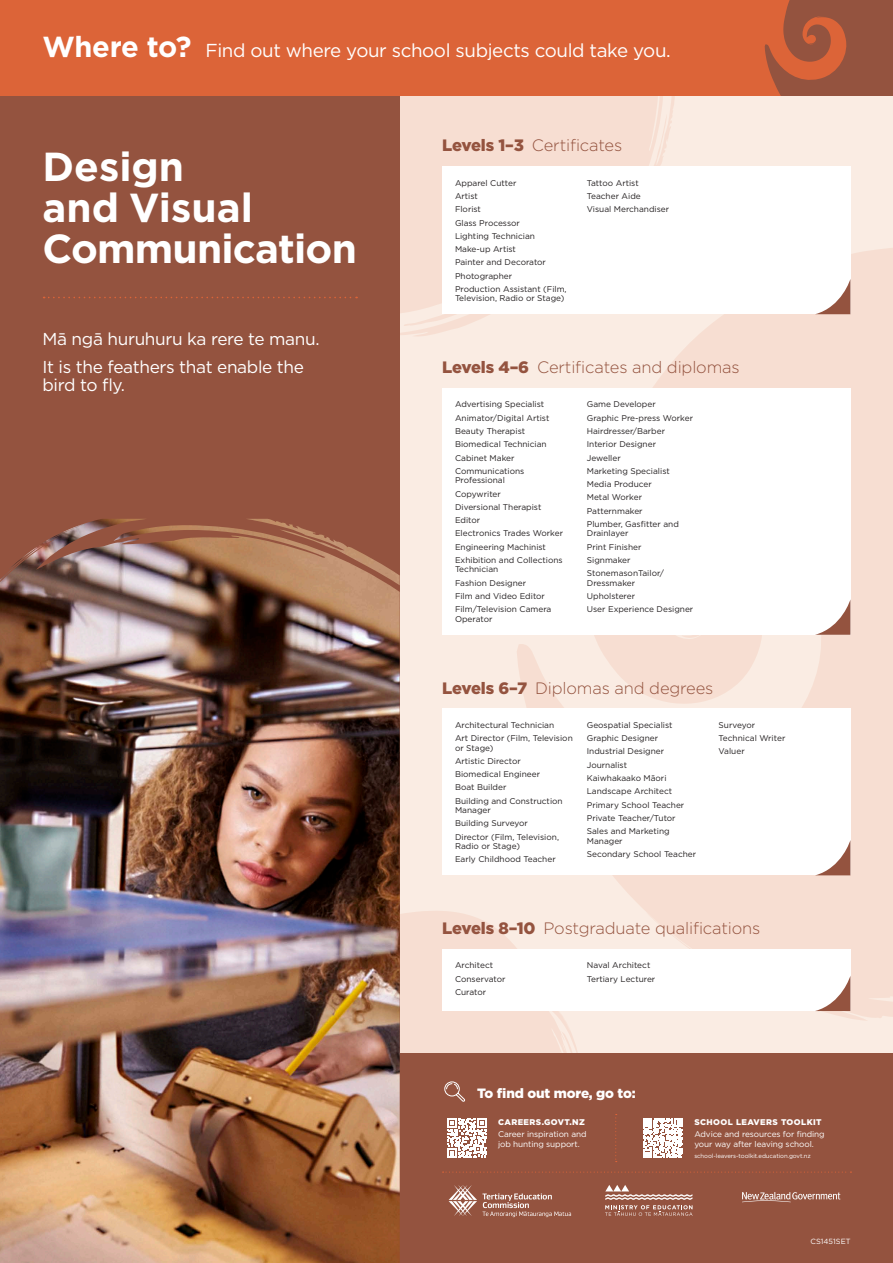
<style>
.page{position:relative;width:893px;height:1263px;background:#faece3}
.page>*{position:absolute;margin:0;border:0;box-sizing:border-box;transform-origin:0 0}
.t1{font:700 40.5px/41.2px "Gotham";letter-spacing:-.02em;color:#fff}
.where_to{font:18.75px "Gotham";letter-spacing:-.02em;color:#fff}
.Whakatauki_Small_Eng{font:17.25px/18.8px "Gotham";letter-spacing:-.02em;color:#fff}
.Whakatauki_Small_Mao{font:17.25px "Gotham";letter-spacing:-.02em;color:#fff}
.t2{font:300 16.5px "Gotham";letter-spacing:-.01em;color:#94533f}
.t3{font:900 13.5px "Gotham";letter-spacing:-.01em;color:#fff}
.Small_body{font:8.32px/9.4px "Gotham";color:#231f20}
.t4{font:8.25px/10.5px "Gotham";letter-spacing:-.01em;color:#fff}
.t5{font:900 8.25px "Gotham";letter-spacing:.05em;color:#fff}
.Item_number{font:7.5px "Gotham";color:#fff}
.t6{font:6px "Gotham";letter-spacing:-.01em;color:#fff}
.s1{font-weight:700;font-size:28.95px}
.s2{font-weight:900}
</style>
<div class="page">
<svg style="left:400px;top:911px;width:184px;height:143px;fill:#f7ded2"></svg>
<svg style="left:400px;top:96px;width:275px;height:240px;fill:#f7ded2"></svg>
<svg style="left:517px;top:246px;width:376px;height:775px;fill:#f7ded2"></svg>
<div style="left:0;top:1054px;width:893px;height:209px;background:#94533f"></div>
<div style="left:0;top:0;width:400px;height:1263px;background:#94533f"></div>
<div style="left:0;top:0;width:893px;height:96px;background:#dc6438"></div>
<img style="left:0;top:519px;width:400px;height:744px">
<svg style="left:765px;top:0;width:128px;height:96px"></svg>
<svg style="left:605px;top:1185px;width:87px;height:31px"></svg>
<img style="left:448px;top:1185px;width:124px;height:33px">
<svg style="left:742px;top:1192px;width:98px;height:10px"></svg>
<svg style="left:643px;top:1118px;width:40px;height:40px"></svg>
<svg style="left:447px;top:1118px;width:40px;height:40px"></svg>
<svg style="left:444px;top:1081px;width:21px;height:20px"></svg>
<svg style="left:443px;top:1171px;width:408px;height:2px"></svg>
<svg style="left:615px;top:1114px;width:2px;height:48px"></svg>
<div style="left:442px;top:166px;width:408px;height:148px;background:#fff"></div>
<div style="left:442px;top:388px;width:408px;height:247px;background:#fff"></div>
<div style="left:442px;top:708px;width:408px;height:167px;background:#fff"></div>
<div style="left:442px;top:949px;width:408px;height:62px;background:#fff"></div>
<svg style="left:44px;top:297px;width:313px;height:1px"></svg>
<svg style="left:815px;top:977px;width:35px;height:34px"></svg>
<svg style="left:816px;top:841px;width:34px;height:34px"></svg>
<svg style="left:815px;top:601px;width:35px;height:34px"></svg>
<svg style="left:816px;top:280px;width:34px;height:34px"></svg>
<p class="where_to" style="left:43px;top:39px;width:630px"><span class="s1">Where to?</span> Find out where your school subjects could take you.</p>
<p class="t1" style="left:43px;top:145px;width:316px">Design<br>and Visual<br>Communication</p>
<p class="Whakatauki_Small_Mao" style="left:43px;top:328px;width:279px">Mā ngā huruhuru ka rere te manu.</p>
<p class="Whakatauki_Small_Eng" style="left:43px;top:357px;width:263px">It is the feathers that enable the bird to fly.</p>
<h1 class="t2" style="left:442px;top:135px;width:182px"><span class="s2">Levels 1–3</span> Certificates</h1>
<p class="Small_body" style="left:455px;top:178px;width:63px">Apparel Cutter</p>
<p class="Small_body" style="left:455px;top:191px;width:24px">Artist</p>
<p class="Small_body" style="left:455px;top:204px;width:28px">Florist</p>
<p class="Small_body" style="left:455px;top:218px;width:66px">Glass Processor</p>
<p class="Small_body" style="left:455px;top:231px;width:82px">Lighting Technician</p>
<p class="Small_body" style="left:455px;top:244px;width:62px">Make-up Artist</p>
<p class="Small_body" style="left:455px;top:258px;width:93px">Painter and Decorator</p>
<p class="Small_body" style="left:455px;top:271px;width:59px">Photographer</p>
<p class="Small_body" style="left:455px;top:284px;width:113px">Production Assistant (Film,<br>Television, Radio or Stage)</p>
<p class="Small_body" style="left:587px;top:178px;width:53px">Tattoo Artist</p>
<p class="Small_body" style="left:587px;top:191px;width:55px">Teacher Aide</p>
<p class="Small_body" style="left:587px;top:204px;width:84px">Visual Merchandiser</p>
<h1 class="t2" style="left:442px;top:357px;width:299px"><span class="s2">Levels 4–6</span> Certificates and diplomas</h1>
<p class="Small_body" style="left:455px;top:400px;width:91px">Advertising Specialist</p>
<p class="Small_body" style="left:455px;top:413px;width:96px">Animator/Digital Artist</p>
<p class="Small_body" style="left:455px;top:426px;width:72px">Beauty Therapist</p>
<p class="Small_body" style="left:455px;top:439px;width:93px">Biomedical Technician</p>
<p class="Small_body" style="left:455px;top:453px;width:61px">Cabinet Maker</p>
<p class="Small_body" style="left:455px;top:466px;width:71px">Communications<br>Professional</p>
<p class="Small_body" style="left:455px;top:489px;width:47px">Copywriter</p>
<p class="Small_body" style="left:455px;top:502px;width:88px">Diversional Therapist</p>
<p class="Small_body" style="left:455px;top:515px;width:27px">Editor</p>
<p class="Small_body" style="left:455px;top:528px;width:110px">Electronics Trades Worker</p>
<p class="Small_body" style="left:455px;top:542px;width:92px">Engineering Machinist</p>
<p class="Small_body" style="left:455px;top:555px;width:109px">Exhibition and Collections<br>Technician</p>
<p class="Small_body" style="left:455px;top:578px;width:73px">Fashion Designer</p>
<p class="Small_body" style="left:455px;top:591px;width:92px">Film and Video Editor</p>
<p class="Small_body" style="left:455px;top:604px;width:98px">Film/Television Camera<br>Operator</p>
<p class="Small_body" style="left:587px;top:400px;width:70px">Game Developer</p>
<p class="Small_body" style="left:587px;top:413px;width:108px">Graphic Pre-press Worker</p>
<p class="Small_body" style="left:587px;top:426px;width:80px">Hairdresser/Barber</p>
<p class="Small_body" style="left:587px;top:439px;width:71px">Interior Designer</p>
<p class="Small_body" style="left:587px;top:453px;width:35px">Jeweller</p>
<p class="Small_body" style="left:587px;top:466px;width:84px">Marketing Specialist</p>
<p class="Small_body" style="left:587px;top:479px;width:66px">Media Producer</p>
<p class="Small_body" style="left:587px;top:492px;width:57px">Metal Worker</p>
<p class="Small_body" style="left:587px;top:506px;width:57px">Patternmaker</p>
<p class="Small_body" style="left:587px;top:519px;width:94px">Plumber, Gasfitter and<br>Drainlayer</p>
<p class="Small_body" style="left:587px;top:542px;width:56px">Print Finisher</p>
<p class="Small_body" style="left:587px;top:555px;width:45px">Signmaker</p>
<p class="Small_body" style="left:587px;top:568px;width:79px">StonemasonTailor/<br>Dressmaker</p>
<p class="Small_body" style="left:587px;top:591px;width:50px">Upholsterer</p>
<p class="Small_body" style="left:587px;top:604px;width:108px">User Experience Designer</p>
<h1 class="t2" style="left:442px;top:677px;width:273px"><span class="s2">Levels 6–7</span> Diplomas and degrees</h1>
<p class="Small_body" style="left:455px;top:720px;width:101px">Architectural Technician</p>
<p class="Small_body" style="left:455px;top:733px;width:119px">Art Director (Film, Television or Stage)</p>
<p class="Small_body" style="left:455px;top:756px;width:67px">Artistic Director</p>
<p class="Small_body" style="left:455px;top:769px;width:87px">Biomedical Engineer</p>
<p class="Small_body" style="left:455px;top:782px;width:53px">Boat Builder</p>
<p class="Small_body" style="left:455px;top:796px;width:109px">Building and Construction<br>Manager</p>
<p class="Small_body" style="left:455px;top:818px;width:74px">Building Surveyor</p>
<p class="Small_body" style="left:455px;top:832px;width:106px">Director (Film, Television,<br>Radio or Stage)</p>
<p class="Small_body" style="left:455px;top:854px;width:102px">Early Childhood Teacher</p>
<p class="Small_body" style="left:587px;top:720px;width:87px">Geospatial Specialist</p>
<p class="Small_body" style="left:587px;top:733px;width:73px">Graphic Designer</p>
<p class="Small_body" style="left:587px;top:746px;width:79px">Industrial Designer</p>
<p class="Small_body" style="left:587px;top:760px;width:42px">Journalist</p>
<p class="Small_body" style="left:587px;top:773px;width:81px">Kaiwhakaako Māori</p>
<p class="Small_body" style="left:587px;top:786px;width:87px">Landscape Architect</p>
<p class="Small_body" style="left:587px;top:800px;width:99px">Primary School Teacher</p>
<p class="Small_body" style="left:587px;top:813px;width:90px">Private Teacher/Tutor</p>
<p class="Small_body" style="left:587px;top:826px;width:84px">Sales and Marketing<br>Manager</p>
<p class="Small_body" style="left:587px;top:849px;width:111px">Secondary School Teacher</p>
<p class="Small_body" style="left:719px;top:720px;width:38px">Surveyor</p>
<p class="Small_body" style="left:719px;top:733px;width:68px">Technical Writer</p>
<p class="Small_body" style="left:719px;top:746px;width:28px">Valuer</p>
<h1 class="t2" style="left:442px;top:918px;width:320px"><span class="s2">Levels 8–10</span> Postgraduate qualifications</h1>
<p class="Small_body" style="left:455px;top:961px;width:40px">Architect</p>
<p class="Small_body" style="left:455px;top:974px;width:52px">Conservator</p>
<p class="Small_body" style="left:455px;top:987px;width:33px">Curator</p>
<p class="Small_body" style="left:587px;top:961px;width:65px">Naval Architect</p>
<p class="Small_body" style="left:587px;top:974px;width:70px">Tertiary Lecturer</p>
<h3 class="t3" style="left:477px;top:1083px;width:160px">To find out more, go to:</h3>
<p class="t5" style="left:498px;top:1116px;width:88px">CAREERS.GOVT.NZ</p>
<p class="t4" style="left:498px;top:1128px;width:90px">Career inspiration and job hunting support.</p>
<p class="t5" style="left:694px;top:1116px;width:129px">SCHOOL LEAVERS TOOLKIT</p>
<p class="t4" style="left:694px;top:1128px;width:132px">Advice and resources for finding your way after leaving school.</p>
<p class="t6" style="left:694px;top:1152px;width:118px">school-leavers-toolkit.education.govt.nz</p>
<p class="Item_number" style="left:810px;top:1237px;width:41px">CS1451SET</p>
</div>
